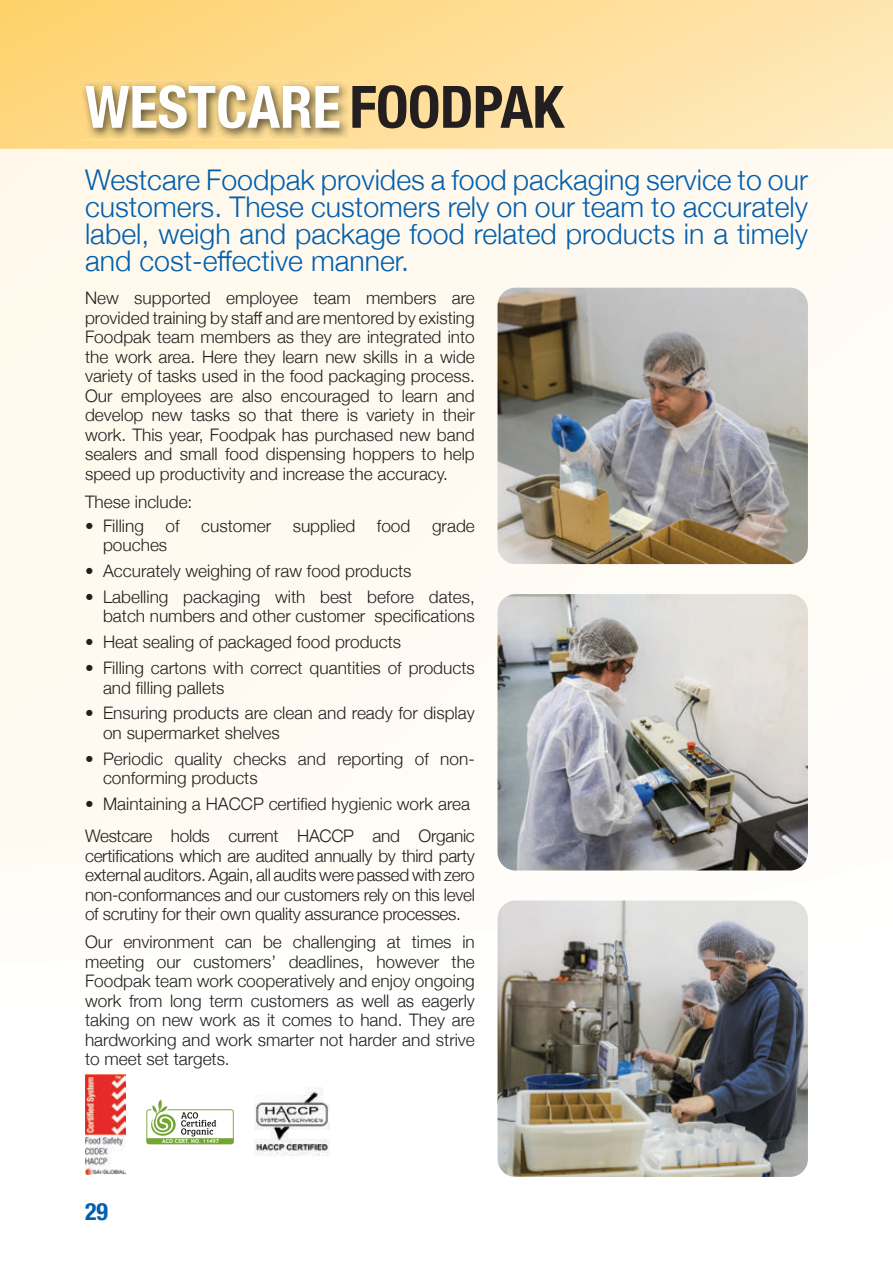
<style>
.page{position:relative;width:893px;height:1263px;background:#fff}
.page>*{position:absolute;margin:0;border:0;box-sizing:border-box;transform-origin:0 0}
.t1{font:700 condensed 58.5px "Helvetica Neue";color:#fff}
.t2{font:300 28.5px/27px "Helvetica Neue";color:#015fae;text-align:justify}
.t3{font:700 condensed 24px "Helvetica Neue";color:#015fae}
.t4{font:300 17.25px/19.5px "Helvetica Neue";color:#231f20}
.t5{font:700 5.4px "Trebuchet MS";color:#fff}
.s1{color:#231f20}
</style>
<div class="page">
<svg style="left:0;top:0;width:893px;height:149px;background:#fede99"></svg>
<img style="left:497px;top:288px;width:311px;height:276px">
<img style="left:497px;top:594px;width:311px;height:276px">
<img style="left:497px;top:900px;width:311px;height:277px">
<img style="left:254px;top:1087px;width:75px;height:69px">
<img style="left:85px;top:1075px;width:40px;height:100px">
<svg style="left:146px;top:1099px;width:88px;height:45px"></svg>
<img style="left:81px;top:80px;width:269px;height:60px">
<img style="left:336px;top:85px;width:14px;height:43px">
<h1 class="t1" style="left:85px;top:58px;width:480px">WESTCARE<span class="s1">FOODPAK</span></h1>
<h2 class="t2" style="left:85px;top:164px;width:724px">Westcare Foodpak provides a food packaging service to our customers. These customers rely on our team to accurately label, weigh and package food related products in a timely and cost-effective manner.</h2>
<p class="t4" style="left:85px;top:287px;width:391px;text-align:justify">New supported employee team members are provided training by staff and are mentored by existing Foodpak team members as they are integrated into the work area. Here they learn new skills in a wide variety of tasks used in the food packaging process.<br>Our employees are also encouraged to learn and develop new tasks so that there is variety in their work. This year, Foodpak has purchased new band sealers and small food dispensing hoppers to help speed up productivity and increase the accuracy.</p>
<p class="t4" style="left:85px;top:491px;width:109px">These include:</p>
<p class="t4" style="left:85px;top:514px;width:60px">• Filling</p>
<p class="t4" style="left:165px;top:514px;width:16px">of</p>
<p class="t4" style="left:201px;top:514px;width:71px">customer</p>
<p class="t4" style="left:293px;top:514px;width:64px">supplied</p>
<p class="t4" style="left:377px;top:514px;width:35px">food</p>
<p class="t4" style="left:432px;top:514px;width:44px">grade</p>
<p class="t4" style="left:103px;top:534px;width:66px">pouches</p>
<p class="t4" style="left:85px;top:560px;width:328px">• Accurately weighing of raw food products</p>
<p class="t4" style="left:85px;top:586px;width:391px;text-align:right">• Labelling packaging with best before dates, batch numbers and other customer specifications</p>
<p class="t4" style="left:85px;top:631px;width:318px">• Heat sealing of packaged food products</p>
<p class="t4" style="left:103px;top:657px;width:373px;text-indent:-18px">• Filling cartons with correct quantities of products and filling pallets</p>
<p class="t4" style="left:103px;top:702px;width:373px;text-indent:-18px">• Ensuring products are clean and ready for display on supermarket shelves</p>
<p class="t4" style="left:103px;top:748px;width:373px;text-indent:-18px">• Periodic quality checks and reporting of non&shy;conforming products</p>
<p class="t4" style="left:85px;top:787px;width:391px;line-height:32.2px">• Maintaining a HACCP certified hygienic work area<br>Westcare holds current HACCP and Organic</p>
<p class="t4" style="left:85px;top:845px;width:391px;text-align:justify">certifications which are audited annually by third party external auditors. Again, all audits were passed with zero non-conformances and our customers rely on this level of scrutiny for their own quality assurance processes.</p>
<p class="t4" style="left:85px;top:931px;width:391px;text-align:justify">Our environment can be challenging at times in meeting our customers’ deadlines, however the Foodpak team work cooperatively and enjoy ongoing work from long term customers as well as eagerly taking on new work as it comes to hand. They are hardworking and work smarter not harder and strive to meet set targets.</p>
<h3 class="t3" style="left:85px;top:1192px;width:25px">29</h3>
<p class="t5" style="left:162px;top:1138px;width:58px">ACO CERT. NO. 11497</p>
</div>
